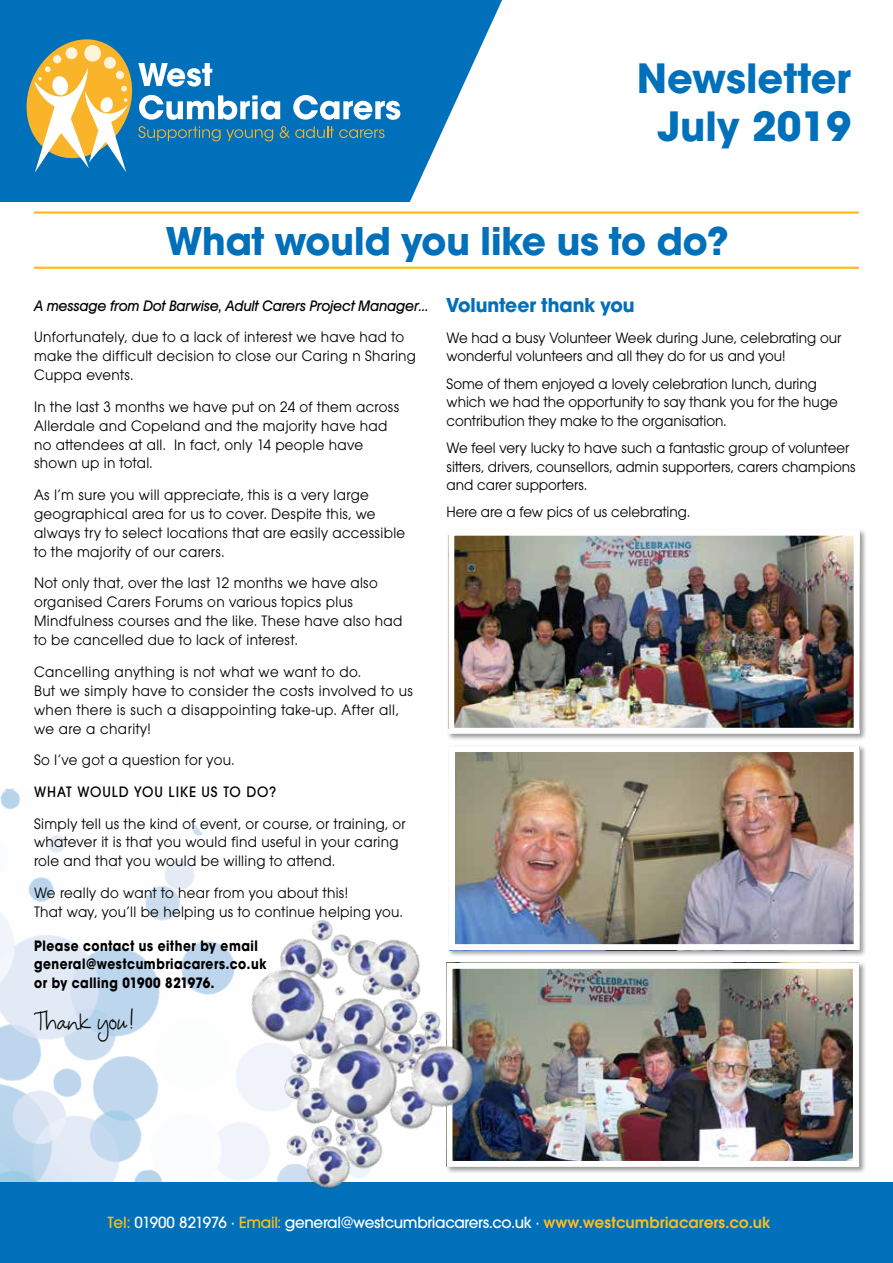
<style>
.page{position:relative;width:893px;height:1263px;background:#fff}
.page>*{position:absolute;margin:0;border:0;box-sizing:border-box;transform-origin:0 0}
.t1{font:700 42px "Avant Garde Gothic Itc T";color:#0070ba}
.t2{font:700 40.05px/48px "ITC Avant Garde Std";color:#0070ba;text-align:center}
.t3{font:27px "Corky";letter-spacing:-.03em;color:#000;scale:.95 1}
.t4{font:700 21px "Avant Garde Gothic Itc T";color:#0070ba}
.t5{font:500 16.95px "Avant Garde Gothic Itc T";letter-spacing:-.02em;color:#fff}
.t6{font:15.75px/18.9px "Avant Garde Gothic Itc T";letter-spacing:.02em;color:#000;scale:.95 1}
.t7{font:15.75px/18.6px "Avant Garde Gothic Itc T";color:#000;scale:.95 1}
.t8{font:700 15.75px/18px "Avant Garde Gothic Itc T";letter-spacing:.04em;color:#000;scale:.87 1}
.t9{font:italic 500 15.75px "Avant Garde Gothic Itc T";letter-spacing:-.01em;color:#000;scale:.95 1}
.t10{font:500 15.75px "Avant Garde Gothic Itc T";letter-spacing:.06em;color:#000;scale:.95 1}
.s1{color:#fcbd1c}
.s2{font-weight:600;color:#fcbd1c}
</style>
<div class="page">
<img style="left:0;top:788px;width:203px;height:394px">
<svg style="left:0;top:0;width:502px;height:202px;fill:#0070ba"></svg>
<svg style="left:19px;top:32px;width:381px;height:140px;background:#458cb0"></svg>
<hr style="left:34px;top:211px;width:825px;height:3px;background:#fcbd1c">
<hr style="left:34px;top:267px;width:825px;height:2px;background:#fcbd1c">
<div style="left:0;top:1182px;width:893px;height:81px;background:#0070ba"></div>
<div style="left:447px;top:528px;width:420px;height:213px;background:#000;opacity:.4"></div>
<img style="left:455px;top:537px;width:398px;height:190px">
<div style="left:448px;top:530px;width:412px;height:204px;border:6px solid #fff"></div>
<div style="left:447px;top:744px;width:420px;height:214px;background:#000;opacity:.4"></div>
<img style="left:456px;top:753px;width:397px;height:190px">
<div style="left:449px;top:746px;width:411px;height:204px;border:6px solid #fff"></div>
<div style="left:445px;top:961px;width:422px;height:213px;background:#000;opacity:.4"></div>
<img style="left:509px;top:970px;width:343px;height:190px">
<div style="left:446px;top:963px;width:413px;height:204px;border:6px solid #fff"></div>
<img style="left:201px;top:898px;width:308px;height:291px">
<h2 class="t2" style="left:637px;top:54px;width:216px">Newsletter<br>July 2019</h2>
<h1 class="t1" style="left:166px;top:216px;width:564px">What would you like us to do?</h1>
<p class="t9" style="left:34px;top:296px;width:417px">A message from Dot Barwise, Adult Carers Project Manager…</p>
<p class="t6" style="left:34px;top:327px;width:404px">Unfortunately, due to a lack of interest we have had to make the difficult decision to close our Caring n Sharing<br>Cuppa events.</p>
<p class="t6" style="left:34px;top:397px;width:386px">In the last 3 months we have put on 24 of them across Allerdale and Copeland and the majority have had no attendees at all. In fact, only 14 people have shown up in total.</p>
<p class="t6" style="left:34px;top:485px;width:392px">As I’m sure you will appreciate, this is a very large geographical area for us to cover. Despite this, we always try to select locations that are easily accessible to the majority of our carers.</p>
<p class="t6" style="left:34px;top:573px;width:389px">Not only that, over the last 12 months we have also organised Carers Forums on various topics plus Mindfulness courses and the like. These have also had to be cancelled due to lack of interest.</p>
<p class="t6" style="left:34px;top:662px;width:401px">Cancelling anything is not what we want to do.<br>But we simply have to consider the costs involved to us when there is such a disappointing take-up. After all, we are a charity!</p>
<p class="t6" style="left:34px;top:750px;width:212px">So I’ve got a question for you.</p>
<p class="t10" style="left:34px;top:782px;width:256px">WHAT WOULD YOU LIKE US TO DO?</p>
<p class="t6" style="left:34px;top:813px;width:393px">Simply tell us the kind of event, or course, or training, or whatever it is that you would find useful in your caring role and that you would be willing to attend.</p>
<p class="t6" style="left:34px;top:883px;width:390px">We really do want to hear from you about this!<br>That way, you’ll be helping us to continue helping you.</p>
<p class="t8" style="left:34px;top:936px;width:269px">Please contact us either by email general@westcumbriacarers.co.uk</p>
<p class="t8" style="left:34px;top:974px;width:209px">or by calling 01900 821976.</p>
<h3 class="t3" style="left:34px;top:1003px;width:110px">Thank you!</h3>
<h3 class="t4" style="left:446px;top:292px;width:190px">Volunteer thank you</h3>
<p class="t7" style="left:446px;top:328px;width:417px">We had a busy Volunteer Week during June, celebrating our wonderful volunteers and all they do for us and you!</p>
<p class="t7" style="left:446px;top:374px;width:413px">Some of them enjoyed a lovely celebration lunch, during which we had the opportunity to say thank you for the huge contribution they make to the organisation.</p>
<p class="t7" style="left:446px;top:438px;width:432px">We feel very lucky to have such a fantastic group of volunteer sitters, drivers, counsellors, admin supporters, carers champions and carer supporters.</p>
<p class="t7" style="left:446px;top:502px;width:258px">Here are a few pics of us celebrating.</p>
<p class="t5" style="left:108px;top:1212px;width:664px"><span class="s1">Tel:</span> 01900 821976 · <span class="s1">Email:</span> general@westcumbriacarers.co.uk · <span class="s2">www.westcumbriacarers.co.uk</span></p>
</div>
